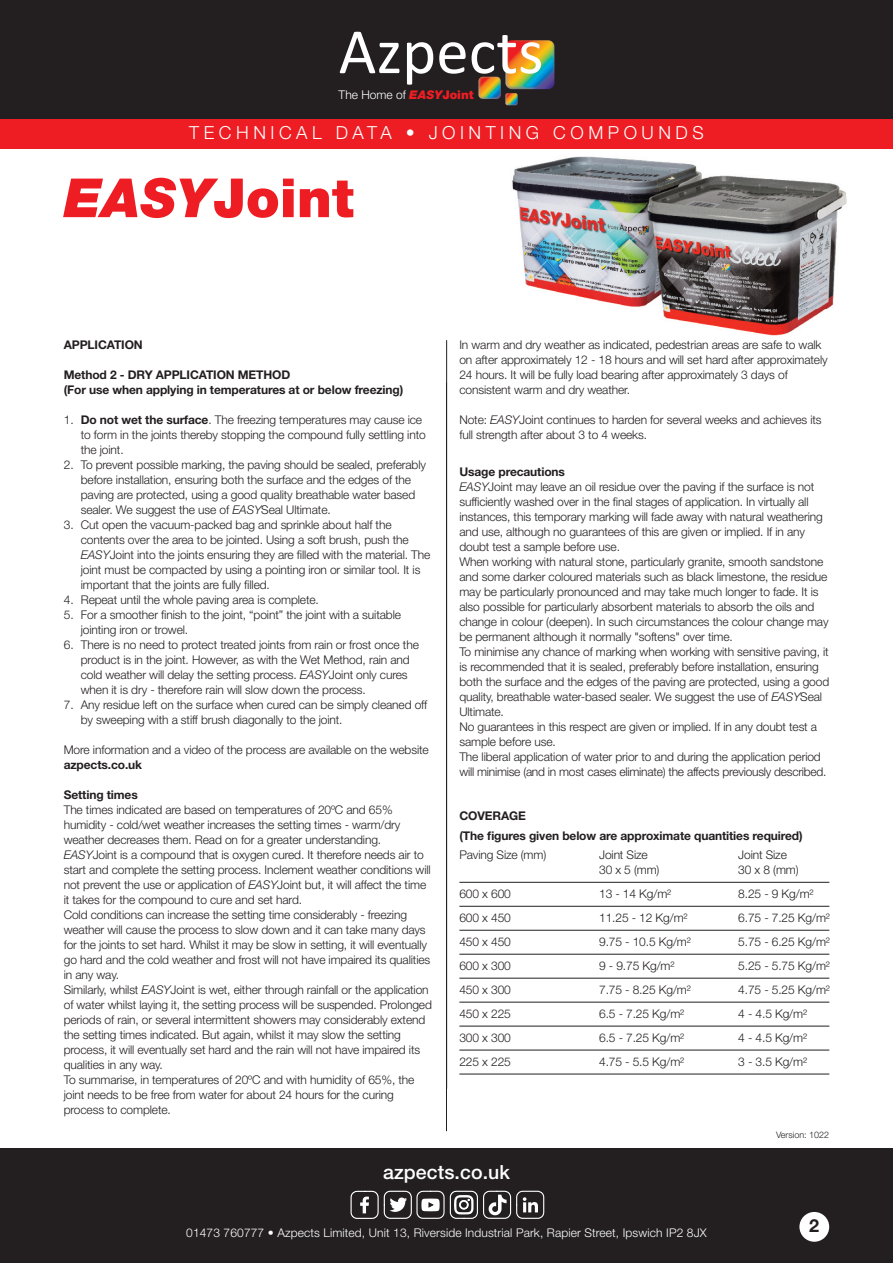
<style>
.page{position:relative;width:893px;height:1263px;background:#fff}
.page>*{position:absolute;margin:0;border:0;box-sizing:border-box;transform-origin:0 0}
.t1{font:65.1px "Calibri";color:#fff}
.t2{font:900 54px "Helvetica Neue LT Std";color:#ee1d23}
.t3{font:500 19.5px "Helvetica Neue LT Std";letter-spacing:.005em;color:#fff}
.t4{font:300 18px "Helvetica Neue LT Std";letter-spacing:.25em;color:#fff}
.t5{font:700 18px "Helvetica Neue LT Std";color:#231f20}
.t6{font:300 12px/15px "Helvetica Neue LT Std";letter-spacing:-.01em;color:#231f20}
.t7{font:700 12px/15px "Helvetica Neue LT Std";letter-spacing:-.01em;color:#231f20}
.t8{font:300 12px "Helvetica Neue LT Std";letter-spacing:.01em;color:#fff}
.t9{font:300 9px "Helvetica Neue LT Std";color:#231f20}
.s1{font-weight:900;font-style:italic;color:#ee1d23}
.s2{font-weight:900;color:#ee1d23}
.s3{font-weight:700;font-stretch:condensed}
.s4{font-style:italic}
.s5{font-weight:700}
</style>
<div class="page">
<div style="left:0;top:0;width:893px;height:119px;background:#231f20"></div>
<img style="left:478px;top:77px;width:23px;height:22px;border-radius:4px">
<svg style="left:505px;top:93px;width:13px;height:12px"></svg>
<img style="left:505px;top:40px;width:49px;height:49px;border-radius:6px">
<div style="left:0;top:119px;width:893px;height:30px;background:#ee1d23"></div>
<div style="left:0;top:1148px;width:893px;height:115px;background:#231f20"></div>
<svg style="left:350px;top:1191px;width:195px;height:28px"></svg>
<hr style="left:446px;top:383px;width:1px;height:748px;background:#231f20">
<div style="left:799px;top:1212px;width:30px;height:30px;background:#fff;border-radius:50%"></div>
<hr style="left:446px;top:340px;width:1px;height:749px;background:#231f20">
<hr style="left:459px;top:906px;width:370px;height:1px;background:#231f20">
<hr style="left:459px;top:930px;width:370px;height:1px;background:#231f20">
<hr style="left:459px;top:954px;width:370px;height:1px;background:#231f20">
<hr style="left:459px;top:978px;width:370px;height:1px;background:#231f20">
<hr style="left:459px;top:882px;width:370px;height:1px;background:#231f20">
<hr style="left:459px;top:1026px;width:370px;height:1px;background:#231f20">
<hr style="left:459px;top:1050px;width:370px;height:1px;background:#231f20">
<hr style="left:459px;top:1074px;width:370px;height:1px;background:#231f20">
<hr style="left:459px;top:1002px;width:370px;height:1px;background:#231f20">
<img style="left:514px;top:156px;width:188px;height:18px">
<img style="left:512px;top:174px;width:134px;height:133px">
<img style="left:646px;top:174px;width:201px;height:162px">
<h1 class="t1" style="left:339px;top:13px;width:206px">Azpects</h1>
<p class="t8" style="left:339px;top:90px;width:137px">The Home of <span class="s1">EASY</span><span class="s2">Joint</span></p>
<h3 class="t4" style="left:189px;top:126px;width:516px">TECHNICAL DATA <span class="s3">•</span> JOINTING COMPOUNDS</h3>
<h2 class="t2" style="left:64px;top:179px;width:292px"><span class="s4">EASY</span>Joint</h2>
<p class="t7" style="left:64px;top:338px;width:81px">AppLICAtIoN</p>
<p class="t7" style="left:64px;top:368px;width:341px">method 2 - dRY AppLICAtIoN mEthod<br>(For use when applying in temperatures at or below freezing)</p>
<p class="t6" style="left:81px;top:413px;width:346px;text-indent:-17px">1. <span class="s5">do not wet the surface</span>. The freezing temperatures may cause ice to form in the joints thereby stopping the compound fully settling into the joint.</p>
<p class="t6" style="left:81px;top:458px;width:347px;text-indent:-17px">2. To prevent possible marking, the paving should be sealed, preferably before installation, ensuring both the surface and the edges of the paving are protected, using a good quality breathable water based sealer. We suggest the use of <span class="s4">EASY</span>Seal Ultimate.</p>
<p class="t6" style="left:81px;top:518px;width:351px;text-indent:-17px">3. Cut open the vacuum-packed bag and sprinkle about half the contents over the area to be jointed. Using a soft brush, push the <span class="s4">EASY</span>Joint into the joints ensuring they are filled with the material. The joint must be compacted by using a pointing iron or similar tool. It is important that the joints are fully filled.</p>
<p class="t6" style="left:64px;top:593px;width:257px">4. Repeat until the whole paving area is complete.</p>
<p class="t6" style="left:81px;top:608px;width:322px;text-indent:-17px">5. For a smoother finish to the joint, “point” the joint with a suitable jointing iron or trowel.</p>
<p class="t6" style="left:81px;top:638px;width:340px;text-indent:-17px">6. There is no need to protect treated joints from rain or frost once the product is in the joint. However, as with the Wet Method, rain and cold weather will delay the setting process. <span class="s4">EASY</span>Joint only cures when it is dry - therefore rain will slow down the process.</p>
<p class="t6" style="left:81px;top:698px;width:348px;text-indent:-17px">7. Any residue left on the surface when cured can be simply cleaned off by sweeping with a stiff brush diagonally to the joint.</p>
<p class="t6" style="left:64px;top:743px;width:366px">More information and a video of the process are available on the website</p>
<p class="t7" style="left:64px;top:758px;width:80px">azpects.co.uk</p>
<p class="t7" style="left:64px;top:788px;width:76px">setting times</p>
<p class="t6" style="left:64px;top:803px;width:370px">The times indicated are based on temperatures of 20ºC and 65% humidity - cold/wet weather increases the setting times - warm/dry weather decreases them. Read on for a greater understanding.<br><span class="s4">EASY</span>Joint is a compound that is oxygen cured. It therefore needs air to start and complete the setting process. Inclement weather conditions will not prevent the use or application of <span class="s4">EASY</span>Joint but, it will affect the time it takes for the compound to cure and set hard.<br>Cold conditions can increase the setting time considerably - freezing weather will cause the process to slow down and it can take many days for the joints to set hard. Whilst it may be slow in setting, it will eventually go hard and the cold weather and frost will not have impaired its qualities in any way.<br>Similarly, whilst <span class="s4">EASY</span>Joint is wet, either through rainfall or the application of water whilst laying it, the setting process will be suspended. Prolonged periods of rain, or several intermittent showers may considerably extend the setting times indicated. But again, whilst it may slow the setting process, it will eventually set hard and the rain will not have impaired its qualities in any way.<br>To summarise, in temperatures of 20ºC and with humidity of 65%, the joint needs to be free from water for about 24 hours for the curing process to complete.</p>
<p class="t6" style="left:459px;top:338px;width:370px">In warm and dry weather as indicated, pedestrian areas are safe to walk on after approximately 12 - 18 hours and will set hard after approximately 24 hours. It will be fully load bearing after approximately 3 days of consistent warm and dry weather.</p>
<p class="t6" style="left:459px;top:413px;width:364px">Note: <span class="s4">EASY</span>Joint continues to harden for several weeks and achieves its full strength after about 3 to 4 weeks.</p>
<p class="t6" style="left:459px;top:465px;width:371px"><span class="s5">usage precautions<br></span><span class="s4">EASY</span>Joint may leave an oil residue over the paving if the surface is not sufficiently washed over in the final stages of application. In virtually all instances, this temporary marking will fade away with natural weathering and use, although no guarantees of this are given or implied. If in any doubt test a sample before use.<br>When working with natural stone, particularly granite, smooth sandstone and some darker coloured materials such as black limestone, the residue may be particularly pronounced and may take much longer to fade. It is also possible for particularly absorbent materials to absorb the oils and change in colour (deepen). In such circumstances the colour change may be permanent although it normally "softens" over time.<br>To minimise any chance of marking when working with sensitive paving, it is recommended that it is sealed, preferably before installation, ensuring both the surface and the edges of the paving are protected, using a good quality, breathable water-based sealer. We suggest the use of <span class="s4">EASY</span>Seal Ultimate.<br>No guarantees in this respect are given or implied. If in any doubt test a sample before use.<br>The liberal application of water prior to and during the application period will minimise (and in most cases eliminate) the affects previously described.</p>
<p class="t7" style="left:459px;top:807px;width:345px;line-height:19.5px">CoVERAGE<br>(the figures given below are approximate quantities required)</p>
<p class="t6" style="left:459px;top:849px;width:88px">Paving Size (mm)</p>
<p class="t6" style="left:599px;top:849px;width:50px">Joint Size</p>
<p class="t6" style="left:738px;top:849px;width:50px">Joint Size</p>
<p class="t6" style="left:599px;top:864px;width:62px">30 x 5 (mm)</p>
<p class="t6" style="left:738px;top:864px;width:62px">30 x 8 (mm)</p>
<p class="t6" style="left:459px;top:888px;width:53px">600 x 600</p>
<p class="t6" style="left:599px;top:888px;width:74px">13 - 14 Kg/m²</p>
<p class="t6" style="left:738px;top:888px;width:77px">8.25 - 9 Kg/m²</p>
<p class="t6" style="left:459px;top:912px;width:53px">600 x 450</p>
<p class="t6" style="left:599px;top:912px;width:90px">11.25 - 12 Kg/m²</p>
<p class="t6" style="left:738px;top:912px;width:93px">6.75 - 7.25 Kg/m²</p>
<p class="t6" style="left:459px;top:936px;width:53px">450 x 450</p>
<p class="t6" style="left:599px;top:936px;width:93px">9.75 - 10.5 Kg/m²</p>
<p class="t6" style="left:738px;top:936px;width:93px">5.75 - 6.25 Kg/m²</p>
<p class="t6" style="left:459px;top:960px;width:53px">600 x 300</p>
<p class="t6" style="left:599px;top:960px;width:77px">9 - 9.75 Kg/m²</p>
<p class="t6" style="left:738px;top:960px;width:93px">5.25 - 5.75 Kg/m²</p>
<p class="t6" style="left:459px;top:984px;width:53px">450 x 300</p>
<p class="t6" style="left:599px;top:984px;width:93px">7.75 - 8.25 Kg/m²</p>
<p class="t6" style="left:738px;top:984px;width:93px">4.75 - 5.25 Kg/m²</p>
<p class="t6" style="left:459px;top:1008px;width:53px">450 x 225</p>
<p class="t6" style="left:599px;top:1008px;width:87px">6.5 - 7.25 Kg/m²</p>
<p class="t6" style="left:738px;top:1008px;width:70px">4 - 4.5 Kg/m²</p>
<p class="t6" style="left:459px;top:1032px;width:53px">300 x 300</p>
<p class="t6" style="left:599px;top:1032px;width:87px">6.5 - 7.25 Kg/m²</p>
<p class="t6" style="left:738px;top:1032px;width:70px">4 - 4.5 Kg/m²</p>
<p class="t6" style="left:459px;top:1056px;width:53px">225 x 225</p>
<p class="t6" style="left:599px;top:1056px;width:87px">4.75 - 5.5 Kg/m²</p>
<p class="t6" style="left:738px;top:1056px;width:70px">3 - 3.5 Kg/m²</p>
<p class="t9" style="left:776px;top:1131px;width:55px">Version: 1022</p>
<h3 class="t3" style="left:383px;top:1165px;width:128px">azpects.co.uk</h3>
<p class="t8" style="left:186px;top:1228px;width:522px">01473 760777 <span class="s3">•</span> Azpects Limited, Unit 13, Riverside Industrial Park, Rapier Street, Ipswich IP2 8JX</p>
<h3 class="t5" style="left:809px;top:1219px;width:12px">2</h3>
</div>
